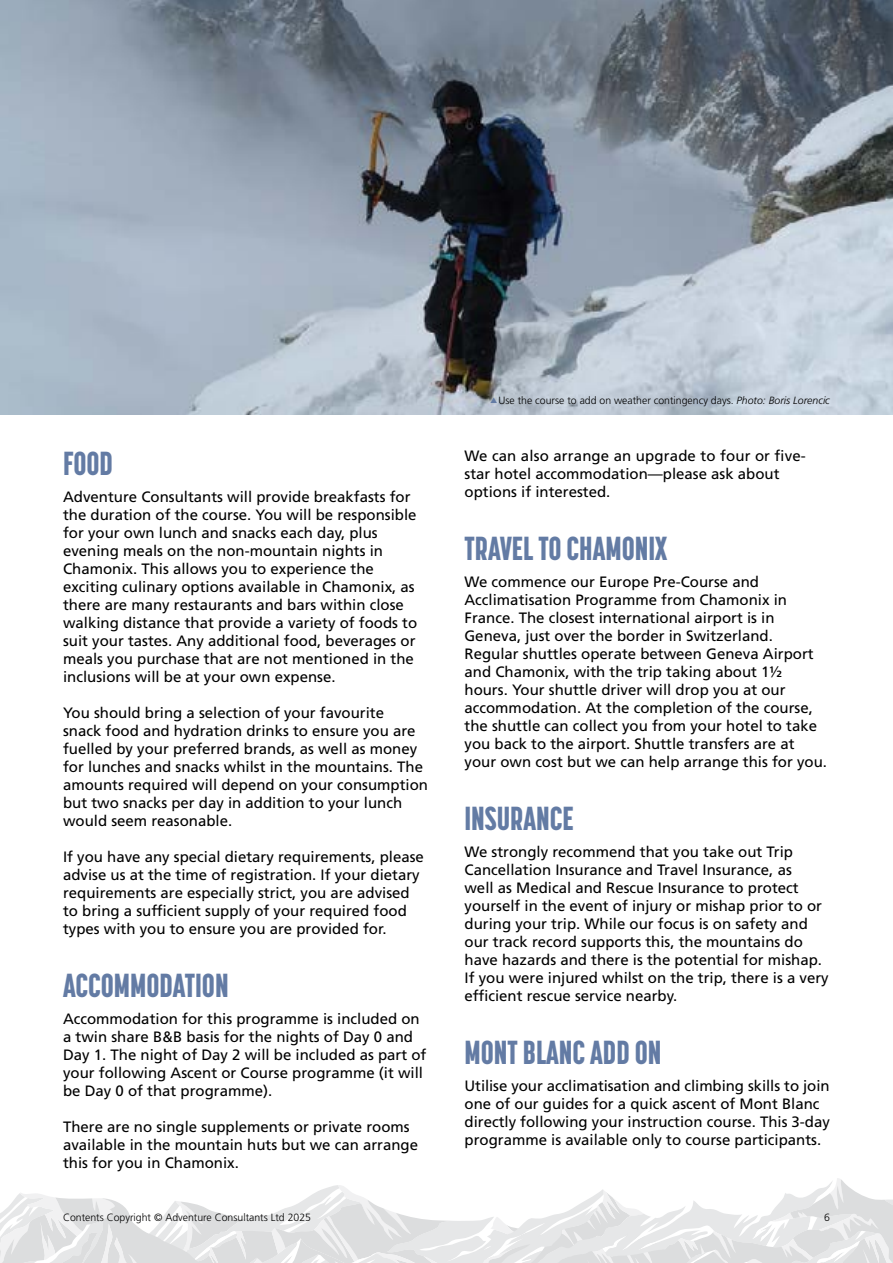
<style>
.page{position:relative;width:893px;height:1263px;background:#fff}
.page>*{position:absolute;margin:0;border:0;box-sizing:border-box;transform-origin:0 0}
.t1{font:800 33px "Korolev Compressed";color:#637ba4}
.t2{font:15px/18px "Frutiger LT Std";color:#000}
.t3{font:300 10.5px "Frutiger LT Std";color:#000}
.s1{font-style:italic}
</style>
<div class="page">
<svg style="left:0;top:1178px;width:893px;height:85px"></svg>
<img style="left:0;top:0;width:893px;height:414px">
<svg style="left:491px;top:397px;width:6px;height:6px"></svg>
<h1 class="t1" style="left:63px;top:444px;width:51px">FOOD</h1>
<p class="t2" style="left:63px;top:488px;width:356px">Adventure Consultants will provide breakfasts for the duration of the course. You will be responsible for your own lunch and snacks each day, plus evening meals on the non-mountain nights in Chamonix. This allows you to experience the exciting culinary options available in Chamonix, as there are many restaurants and bars within close walking distance that provide a variety of foods to suit your tastes. Any additional food, beverages or meals you purchase that are not mentioned in the inclusions will be at your own expense.</p>
<p class="t2" style="left:63px;top:704px;width:367px">You should bring a selection of your favourite<br>snack food and hydration drinks to ensure you are fuelled by your preferred brands, as well as money for lunches and snacks whilst in the mountains. The amounts required will depend on your consumption but two snacks per day in addition to your lunch would seem reasonable.</p>
<p class="t2" style="left:63px;top:848px;width:362px">If you have any special dietary requirements, please advise us at the time of registration. If your dietary requirements are especially strict, you are advised to bring a sufficient supply of your required food types with you to ensure you are provided for.</p>
<h1 class="t1" style="left:63px;top:966px;width:167px">ACCOMMODATION</h1>
<p class="t2" style="left:63px;top:1010px;width:365px">Accommodation for this programme is included on a twin share B&amp;B basis for the nights of Day 0 and Day 1. The night of Day 2 will be included as part of your following Ascent or Course programme (it will be Day 0 of that programme).</p>
<p class="t2" style="left:63px;top:1118px;width:357px">There are no single supplements or private rooms available in the mountain huts but we can arrange this for you in Chamonix.</p>
<p class="t3" style="left:499px;top:395px;width:333px">Use the course to add on weather contingency days. <span class="s1">Photo: Boris Lorencic</span></p>
<p class="t2" style="left:464px;top:447px;width:343px">We can also arrange an upgrade to four or five&shy;star hotel accommodation—please ask about options if interested.</p>
<h1 class="t1" style="left:464px;top:529px;width:204px">TRAVEL TO CHAMONIX</h1>
<p class="t2" style="left:464px;top:573px;width:364px">We commence our Europe Pre-Course and Acclimatisation Programme from Chamonix in France. The closest international airport is in Geneva, just over the border in Switzerland.<br>Regular shuttles operate between Geneva Airport and Chamonix, with the trip taking about 1½ hours. Your shuttle driver will drop you at our accommodation. At the completion of the course, the shuttle can collect you from your hotel to take you back to the airport. Shuttle transfers are at your own cost but we can help arrange this for you.</p>
<h1 class="t1" style="left:464px;top:799px;width:111px">INSURANCE</h1>
<p class="t2" style="left:464px;top:843px;width:366px">We strongly recommend that you take out Trip Cancellation Insurance and Travel Insurance, as<br>well as Medical and Rescue Insurance to protect yourself in the event of injury or mishap prior to or during your trip. While our focus is on safety and our track record supports this, the mountains do have hazards and there is the potential for mishap.<br>If you were injured whilst on the trip, there is a very efficient rescue service nearby.</p>
<h1 class="t1" style="left:464px;top:1033px;width:199px">MONT BLANC ADD ON</h1>
<p class="t2" style="left:464px;top:1077px;width:367px">Utilise your acclimatisation and climbing skills to join one of our guides for a quick ascent of Mont Blanc directly following your instruction course. This 3-day programme is available only to course participants.</p>
<p class="t3" style="left:63px;top:1211px;width:250px">Contents Copyright © Adventure Consultants Ltd 2025</p>
<p class="t3" style="left:824px;top:1211px;width:7px">6</p>
</div>
